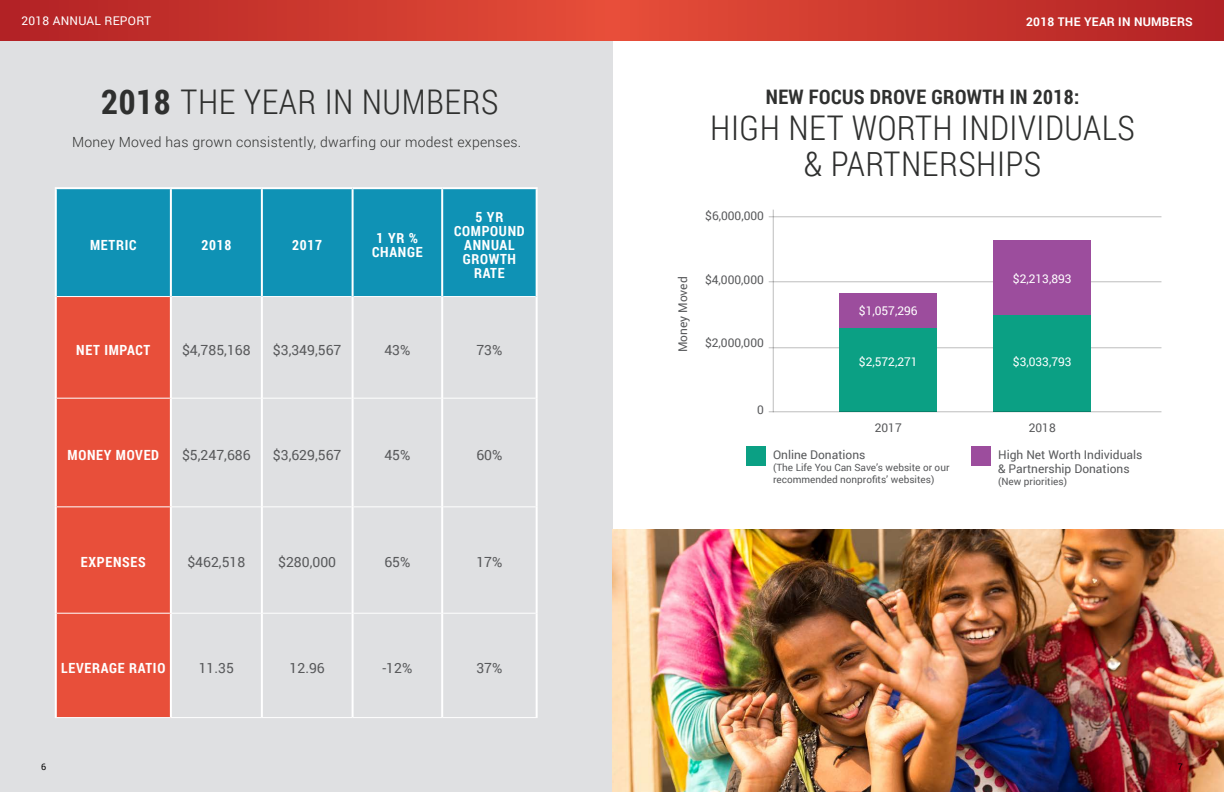
<style>
.page{position:relative;width:1224px;height:792px;background:#fff}
.page>*{position:absolute;margin:0;border:0;box-sizing:border-box;transform-origin:0 0}
.t1{font:300 34px "Roboto Condensed";letter-spacing:.015em;color:#2f302f}
.t2{font:700 20px "Roboto Condensed";letter-spacing:.02em;color:#2f302f}
.t3{font:700 14px/14px "Roboto Condensed";letter-spacing:.05em;color:#fff;text-align:center}
.t4{font:14px "Roboto";color:#58595b}
.t5{font:300 14px "Roboto";letter-spacing:.02em;color:#2f302f}
.t6{font:12px/14px "Roboto";color:#58595b}
.t7{font:12px "Roboto";color:#fff}
.t8{font:700 12px "Roboto";letter-spacing:.02em;color:#fff}
.t9{font:12px "Roboto";letter-spacing:.02em;color:#fff}
.t10{font:10px/12px "Roboto";color:#58595b}
.t11{font:9px "Roboto";color:#000}
.s1{font-weight:700}
</style>
<div class="page">
<div style="left:0;top:0;width:613px;height:792px;background:#dfe0e2"></div>
<div style="left:57px;top:189px;width:479px;height:107px;background:#0f92b5"></div>
<div style="left:57px;top:297px;width:113px;height:420px;background:#e84f3a"></div>
<hr style="left:57px;top:296px;width:113px;height:1px;background:#fff">
<hr style="left:354px;top:296px;width:87px;height:1px;background:#fff">
<hr style="left:57px;top:398px;width:113px;height:1px;background:#fff">
<hr style="left:354px;top:398px;width:87px;height:1px;background:#fff">
<hr style="left:57px;top:506px;width:113px;height:1px;background:#fff">
<hr style="left:354px;top:506px;width:87px;height:1px;background:#fff">
<hr style="left:57px;top:613px;width:113px;height:1px;background:#fff">
<hr style="left:354px;top:613px;width:87px;height:1px;background:#fff">
<hr style="left:55px;top:717px;width:116px;height:1px;background:#fff">
<hr style="left:353px;top:717px;width:89px;height:1px;background:#fff">
<hr style="left:172px;top:296px;width:89px;height:1px;background:#fff">
<hr style="left:263px;top:296px;width:89px;height:1px;background:#fff">
<hr style="left:443px;top:296px;width:93px;height:1px;background:#fff">
<hr style="left:172px;top:398px;width:89px;height:1px;background:#fff">
<hr style="left:263px;top:398px;width:89px;height:1px;background:#fff">
<hr style="left:443px;top:398px;width:93px;height:1px;background:#fff">
<hr style="left:172px;top:506px;width:89px;height:1px;background:#fff">
<hr style="left:263px;top:506px;width:89px;height:1px;background:#fff">
<hr style="left:443px;top:506px;width:93px;height:1px;background:#fff">
<hr style="left:172px;top:613px;width:89px;height:1px;background:#fff">
<hr style="left:263px;top:613px;width:89px;height:1px;background:#fff">
<hr style="left:443px;top:613px;width:93px;height:1px;background:#fff">
<hr style="left:171px;top:717px;width:91px;height:1px;background:#fff">
<hr style="left:262px;top:717px;width:91px;height:1px;background:#fff">
<hr style="left:442px;top:717px;width:96px;height:1px;background:#fff">
<hr style="left:55px;top:187px;width:116px;height:2px;background:#fff">
<hr style="left:55px;top:189px;width:2px;height:108px;background:#fff">
<hr style="left:171px;top:187px;width:91px;height:2px;background:#fff">
<hr style="left:170px;top:189px;width:2px;height:108px;background:#fff">
<hr style="left:262px;top:187px;width:91px;height:2px;background:#fff">
<hr style="left:261px;top:189px;width:2px;height:108px;background:#fff">
<hr style="left:353px;top:187px;width:89px;height:2px;background:#fff">
<hr style="left:352px;top:189px;width:2px;height:108px;background:#fff">
<hr style="left:442px;top:187px;width:96px;height:2px;background:#fff">
<hr style="left:441px;top:189px;width:2px;height:108px;background:#fff">
<hr style="left:536px;top:189px;width:2px;height:108px;background:#fff">
<hr style="left:55px;top:297px;width:2px;height:101px;background:#fff">
<hr style="left:170px;top:297px;width:2px;height:101px;background:#fff">
<hr style="left:261px;top:297px;width:2px;height:101px;background:#fff">
<hr style="left:352px;top:297px;width:2px;height:101px;background:#fff">
<hr style="left:441px;top:297px;width:2px;height:101px;background:#fff">
<hr style="left:536px;top:297px;width:2px;height:101px;background:#fff">
<hr style="left:55px;top:398px;width:2px;height:109px;background:#fff">
<hr style="left:170px;top:398px;width:2px;height:109px;background:#fff">
<hr style="left:261px;top:398px;width:2px;height:109px;background:#fff">
<hr style="left:352px;top:398px;width:2px;height:109px;background:#fff">
<hr style="left:441px;top:398px;width:2px;height:109px;background:#fff">
<hr style="left:536px;top:398px;width:2px;height:109px;background:#fff">
<hr style="left:55px;top:507px;width:2px;height:106px;background:#fff">
<hr style="left:170px;top:507px;width:2px;height:106px;background:#fff">
<hr style="left:261px;top:507px;width:2px;height:106px;background:#fff">
<hr style="left:352px;top:507px;width:2px;height:106px;background:#fff">
<hr style="left:441px;top:507px;width:2px;height:106px;background:#fff">
<hr style="left:536px;top:507px;width:2px;height:106px;background:#fff">
<hr style="left:55px;top:613px;width:2px;height:104px;background:#fff">
<hr style="left:170px;top:613px;width:2px;height:104px;background:#fff">
<hr style="left:261px;top:613px;width:2px;height:104px;background:#fff">
<hr style="left:352px;top:613px;width:2px;height:104px;background:#fff">
<hr style="left:441px;top:613px;width:2px;height:104px;background:#fff">
<hr style="left:536px;top:613px;width:2px;height:104px;background:#fff">
<hr style="left:769px;top:347px;width:392px;height:1px;background:#000">
<hr style="left:769px;top:281px;width:392px;height:1px;background:#000">
<hr style="left:769px;top:216px;width:392px;height:1px;background:#000">
<div style="left:839px;top:327px;width:98px;height:85px;background:#0ba084"></div>
<div style="left:993px;top:314px;width:98px;height:98px;background:#0ba084"></div>
<div style="left:839px;top:294px;width:98px;height:34px;background:#9c4d9d"></div>
<div style="left:993px;top:241px;width:98px;height:74px;background:#9c4d9d"></div>
<hr style="left:773px;top:210px;width:1px;height:202px;background:#000">
<hr style="left:769px;top:411px;width:392px;height:1px;background:#000">
<div style="left:746px;top:447px;width:19px;height:19px;background:#0ba084"></div>
<div style="left:971px;top:447px;width:19px;height:19px;background:#9c4d9d"></div>
<img style="left:612px;top:530px;width:612px;height:262px">
<div style="left:612px;top:0;width:612px;height:40px;background:linear-gradient(to right,#e64e38,#b12224)"></div>
<div style="left:0;top:0;width:612px;height:40px;background:linear-gradient(to right,#b12124,#e64e38)"></div>
<p class="t9" style="left:22px;top:12px;width:131px">2018 ANNUAL REPORT</p>
<p class="t8" style="left:1026px;top:13px;width:168px">2018 THE YEAR IN NUMBERS</p>
<h1 class="t1" style="left:101px;top:78px;width:396px"><span class="s1">2018</span> TH E YEAR I N NUMBERS</h1>
<h2 class="t2" style="left:766px;top:82px;width:315px">NEW FOCUS DROVE GROWTH IN 2018:</h2>
<h1 class="t1" style="left:710px;top:104px;width:353px">HIGH NET WORTH INDIVIDUAL</h1>
<h1 class="t1" style="left:1118px;top:104px;width:19px">S</h1>
<h1 class="t1" style="left:804px;top:140px;width:63px">&amp; PARTNER</h1>
<h1 class="t1" style="left:958px;top:140px;width:84px">SHIPS</h1>
<p class="t6" style="left:705px;top:208px;width:60px">$6,000,000</p>
<p class="t5" style="left:72px;top:132px;width:451px">Money Moved has grown consistently, dwarfing our modest expenses.</p>
<p class="t3" style="left:454px;top:209px;width:71px">5 YR<br>COMPOUND<br>ANNUAL<br>GROWTH<br>RATE</p>
<p class="t3" style="left:90px;top:237px;width:48px">METRIC</p>
<p class="t3" style="left:201px;top:237px;width:31px">2018</p>
<p class="t3" style="left:292px;top:237px;width:31px">2017</p>
<p class="t3" style="left:372px;top:230px;width:52px">1 YR %<br>CHANGE</p>
<p class="t7" style="left:1013px;top:271px;width:60px">$2,213,893</p>
<p class="t6" style="left:675px;top:352px;width:77px;rotate:-90deg">Money Moved</p>
<p class="t6" style="left:705px;top:273px;width:60px">$4,000,000</p>
<p class="t7" style="left:859px;top:302px;width:60px">$1,057,296</p>
<p class="t6" style="left:705px;top:336px;width:60px">$2,000,000</p>
<p class="t3" style="left:76px;top:342px;width:9px">NET</p>
<p class="t3" style="left:104px;top:342px;width:24px">IMPACT</p>
<p class="t4" style="left:182px;top:340px;width:70px">$4,785,168</p>
<p class="t4" style="left:273px;top:340px;width:70px">$3,349,567</p>
<p class="t4" style="left:384px;top:340px;width:27px">43%</p>
<p class="t4" style="left:476px;top:340px;width:27px">73%</p>
<p class="t7" style="left:859px;top:354px;width:60px">$2,572,271</p>
<p class="t7" style="left:1013px;top:354px;width:60px">$3,033,793</p>
<p class="t3" style="left:68px;top:447px;width:92px">MONEY MOVED</p>
<p class="t4" style="left:182px;top:445px;width:70px">$5,247,686</p>
<p class="t4" style="left:273px;top:445px;width:70px">$3,629,567</p>
<p class="t4" style="left:384px;top:445px;width:27px">45%</p>
<p class="t4" style="left:476px;top:445px;width:27px">60%</p>
<p class="t3" style="left:81px;top:555px;width:25px">EXPEN</p>
<p class="t3" style="left:122px;top:555px;width:25px">SES</p>
<p class="t4" style="left:187px;top:553px;width:59px">$462,518</p>
<p class="t4" style="left:278px;top:553px;width:59px">$280,000</p>
<p class="t4" style="left:384px;top:553px;width:27px">65%</p>
<p class="t4" style="left:476px;top:553px;width:27px">17%</p>
<p class="t3" style="left:61px;top:660px;width:17px">LEVERAGE</p>
<p class="t3" style="left:129px;top:660px;width:8px">RATIO</p>
<p class="t4" style="left:199px;top:658px;width:37px">11.35</p>
<p class="t4" style="left:290px;top:658px;width:37px">12.96</p>
<p class="t4" style="left:382px;top:658px;width:31px">-12%</p>
<p class="t4" style="left:476px;top:658px;width:27px">37%</p>
<p class="t6" style="left:757px;top:402px;width:8px">0</p>
<p class="t6" style="left:875px;top:420px;width:29px">2017</p>
<p class="t6" style="left:773px;top:447px;width:94px">Online Donations</p>
<p class="t10" style="left:773px;top:461px;width:178px">(The Life You Can Save’s website or our recommended nonprofits’ websites)</p>
<p class="t6" style="left:1029px;top:420px;width:29px">2018</p>
<p class="t6" style="left:998px;top:447px;width:146px">High Net Worth Individuals &amp; Partnership Donations</p>
<p class="t10" style="left:998px;top:475px;width:70px">(New priorities)</p>
<p class="t11" style="left:41px;top:760px;width:7px">6</p>
<p class="t11" style="left:1178px;top:760px;width:7px">7</p>
</div>
